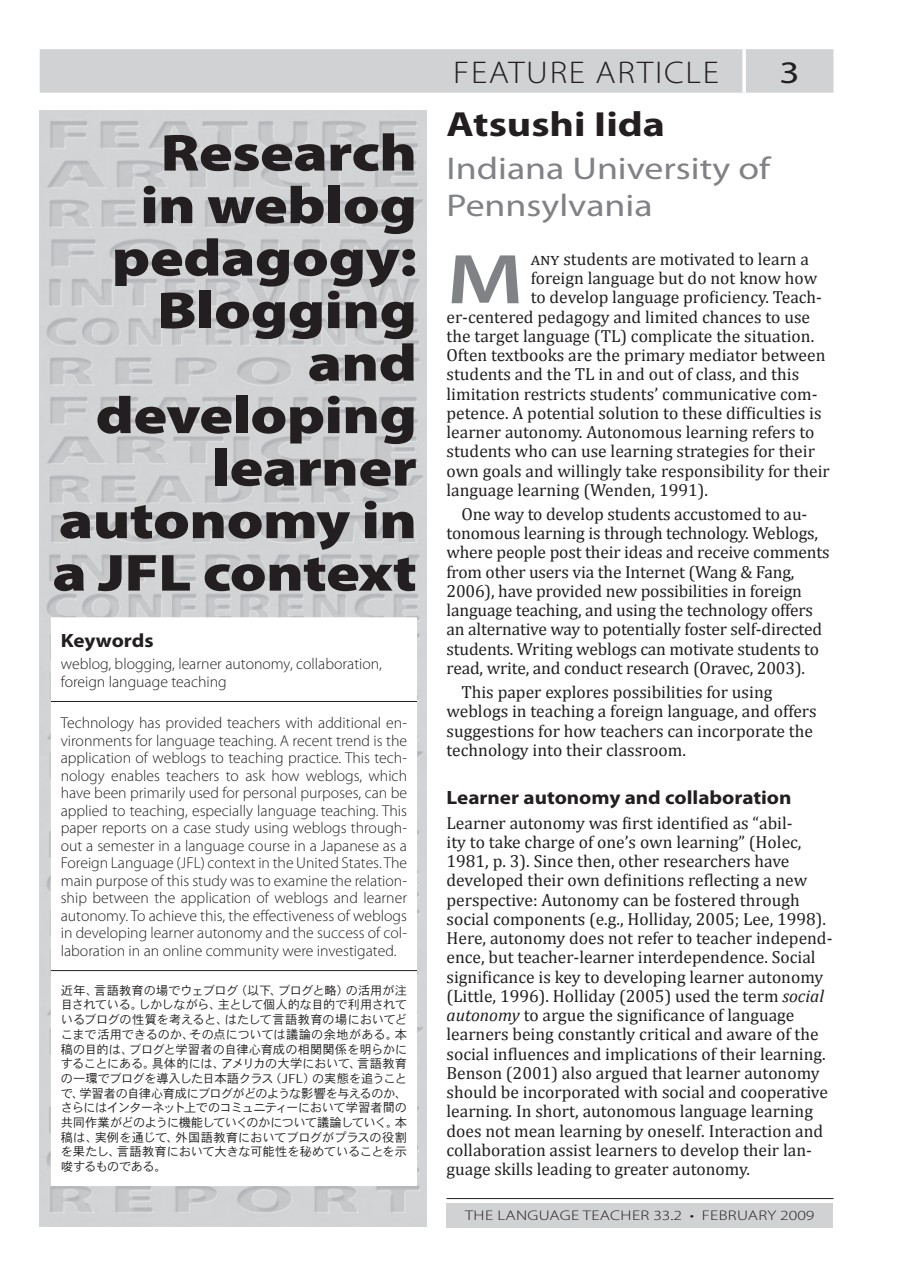
<style>
.page{position:relative;width:903px;height:1275px;background:#fff}
.page>*{position:absolute;margin:0;border:0;box-sizing:border-box;transform-origin:0 0}
.Drop_Cap{font:600 70.88px "Myriad Pro";color:#808285;scale:1.32 1}
.Title_-_Main{font:900 52.5px/52.5px "Myriad Pro";letter-spacing:-.01em;color:#231f20;text-align:right;scale:1.2 1}
.Title_-_Writer{font:700 35px "Myriad Pro";color:#231f20;scale:1.2 1}
.Title_-_Affiliation{font:31.5px/37.8px "Myriad Pro";color:#808285;scale:1.2 1}
.t1{font:300 31.5px "Myriad Pro";letter-spacing:.05em;color:#231f20;scale:1.1 1}
.t2{font:31.5px "Myriad Pro";color:#231f20;scale:1.25 1}
.Header_1{font:700 19.25px "Myriad Pro";color:#231f20;scale:1.1 1}
.No_Indent{font:17.5px/19.2px "Cambria";color:#231f20}
.Indent{font:17.5px/19.2px "Cambria";letter-spacing:-.01em;color:#231f20}
.Drop_Cap-2{font:17.5px "Cambria";color:#231f20}
.Abstract{font:300 15.75px/17.5px "Myriad Pro";color:#231f20}
.t3{font:300 14px "Myriad Pro";letter-spacing:.02em;color:#231f20;scale:1.25 1}
.J_-_Abstract{font:12.25px/14.7px "Heisei Kaku Go Std W3";letter-spacing:-.02em;color:#231f20;text-align:justify}
.s1{font-style:italic}
</style>
<div class="page">
<div style="left:446px;top:1203px;width:387px;height:24px;background:#d1d2d4"></div>
<hr style="left:446px;top:1198px;width:387px;height:1px;background:#231f20">
<img style="left:40px;top:111px;width:387px;height:1116px">
<div style="left:40px;top:49px;width:793px;height:44px;background:#d1d2d4"></div>
<svg style="left:742px;top:49px;width:4px;height:44px"></svg>
<svg style="left:51px;top:617px;width:366px;height:569px"></svg>
<hr style="left:51px;top:701px;width:366px;height:1px;background:#231f20">
<hr style="left:51px;top:970px;width:366px;height:1px;background:#231f20">
<p class="Title_-_Main" style="left:52px;top:125px;width:305px">Research<br>in weblog pedagogy:<br>Blogging and developing learner autonomy in a JFL context</p>
<p class="Header_1" style="left:61px;top:628px;width:86px">Keywords</p>
<p class="Abstract" style="left:61px;top:655px;width:323px">weblog, blogging, learner autonomy, collaboration, foreign language teaching</p>
<p class="Abstract" style="left:61px;top:714px;width:348px;text-align:justify">Technology has provided teachers with additional en&shy;vironments for language teaching. A recent trend is the application of weblogs to teaching practice. This tech&shy;nology enables teachers to ask how weblogs, which have been primarily used for personal purposes, can be applied to teaching, especially language teaching. This paper reports on a case study using weblogs through&shy;out a semester in a language course in a Japanese as a Foreign Language (JFL) context in the U nited States. The main purpose of this study was to examine the relation&shy;ship between the application of weblogs and learner autonomy. To achieve this, the effectiveness of weblogs in developing learner autonomy and the success of col&shy;laboration in an online community were investigated.</p>
<p class="J_-_Abstract" style="left:61px;top:983px;width:348px">近年、言語教育の場でウェブログ（以下、ブログと略）の活用が注目されている。しかしながら、主として個人的な目的で利用されているブログの性質を考えると、はたして言語教育の場においてどこまで活用できるのか、その点については議論の余地がある。本稿の目的は、ブログと学習者の自律心育成の相関関係を明らかにすることにある。具体的には、アメリカの大学において、言語教育の一環でブログを導入した日本語クラス（JFL）の実態を追うことで、学習者の自律心育成にブログがどのような影響を与えるのか、さらにはインターネット上でのコミュニティーにおいて学習者間の共同作業がどのように機能していくのかについて議論していく。本稿は、実例を通じて、外国語教育においてブログがプラスの役割を果たし、言語教育において大きな可能性を秘めていることを示唆するものである。</p>
<p class="t1" style="left:453px;top:53px;width:84px">FEATURE</p>
<p class="t1" style="left:595px;top:53px;width:97px">ARTICLE</p>
<p class="t2" style="left:779px;top:53px;width:18px">3</p>
<p class="Title_-_Writer" style="left:446px;top:101px;width:184px">Atsushi Iida</p>
<p class="Title_-_Affiliation" style="left:446px;top:149px;width:271px">Indiana University of<br>Pennsylvania</p>
<p class="Drop_Cap" style="left:446px;top:234px;width:60px">M</p>
<p class="Drop_Cap-2" style="left:531px;top:248px;width:280px">any students are motivated to learn a</p>
<p class="Drop_Cap-2" style="left:531px;top:268px;width:288px">foreign language but do not know how</p>
<p class="Drop_Cap-2" style="left:531px;top:287px;width:293px">to develop language proficiency. Teach-</p>
<p class="Drop_Cap-2" style="left:446px;top:306px;width:365px">er-centered pedagogy and limited chances to use</p>
<p class="Drop_Cap-2" style="left:446px;top:325px;width:369px">the target language (TL) complicate the situation.</p>
<p class="Drop_Cap-2" style="left:446px;top:345px;width:380px">Often textbooks are the primary mediator between</p>
<p class="Drop_Cap-2" style="left:446px;top:364px;width:354px">students and the TL in and out of class, and this</p>
<p class="Drop_Cap-2" style="left:446px;top:383px;width:372px">limitation restricts students’ communicative com-</p>
<p class="Drop_Cap-2" style="left:446px;top:402px;width:376px">petence. A potential solution to these difficulties is</p>
<p class="Drop_Cap-2" style="left:446px;top:422px;width:369px">learner autonomy. Autonomous learning refers to</p>
<p class="Drop_Cap-2" style="left:446px;top:441px;width:370px">students who can use learning strategies for their</p>
<p class="Drop_Cap-2" style="left:446px;top:460px;width:385px">own goals and willingly take responsibility for their</p>
<p class="Drop_Cap-2" style="left:446px;top:479px;width:263px">language learning (Wenden, 1991).</p>
<p class="Indent" style="left:446px;top:504px;width:385px;text-indent:15px">One way to develop students accustomed to au&shy;tonomous learning is through technology. Weblogs, where people post their ideas and receive comments from other users via the Internet (Wang &amp; Fang, 2006), have provided new possibilities in foreign language teaching, and using the technology offers an alternative way to potentially foster self-directed students. Writing weblogs can motivate students to read, write, and conduct research (Oravec, 2003).</p>
<p class="Indent" style="left:446px;top:682px;width:372px;text-indent:15px">This paper explores possibilities for using weblogs in teaching a foreign language, and offers suggestions for how teachers can incorporate the technology into their classroom.</p>
<p class="Header_1" style="left:446px;top:785px;width:315px">Learner autonomy and collaboration</p>
<p class="No_Indent" style="left:446px;top:813px;width:387px">Learner autonomy was first identified as “abil-<br>ity to take charge of one’s own learning” (Holec, 1981, p. 3). Since then, other researchers have developed their own definitions reflecting a new perspective: Autonomy can be fostered through social components (e.g., Holliday, 2005; Lee, 1998).<br>Here, autonomy does not refer to teacher independ&shy;ence, but teacher-learner interdependence. Social significance is key to developing learner autonomy (Little, 1996). Holliday (2005) used the term <span class="s1">social autonomy</span> to argue the significance of language learners being constantly critical and aware of the social influences and implications of their learning.<br>Benson (2001) also argued that learner autonomy should be incorporated with social and cooperative learning. In short, autonomous language learning does not mean learning by oneself. Interaction and collaboration assist learners to develop their lan&shy;guage skills leading to greater autonomy.</p>
<p class="t3" style="left:465px;top:1207px;width:281px">THE LANGUAGE TEACHER 33.2 • February 2009</p>
</div>
